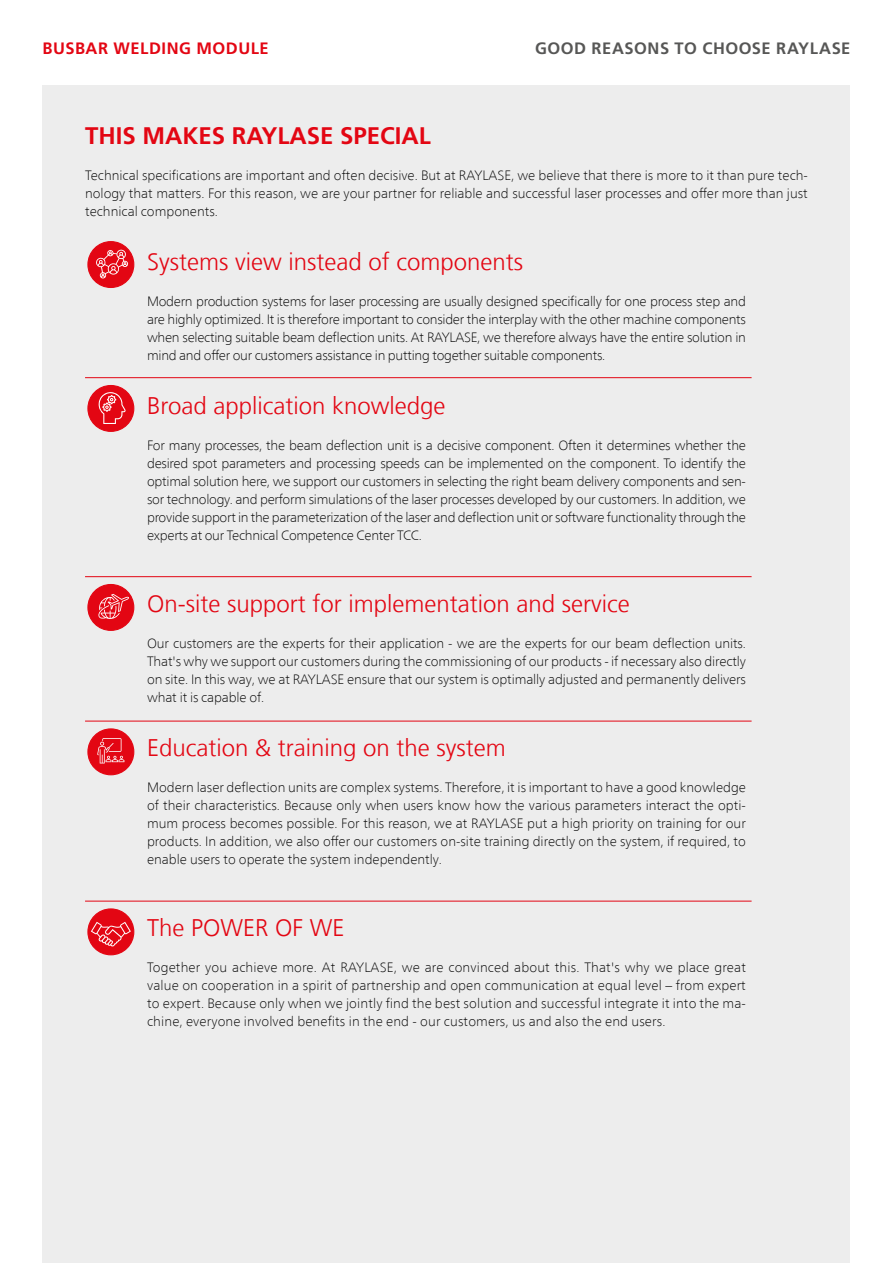
<style>
.page{position:relative;width:893px;height:1263px;background:#fff}
.page>*{position:absolute;margin:0;border:0;box-sizing:border-box;transform-origin:0 0}
.t1{font:300 24px "Frutiger LT Com";color:#e30613}
.t2{font:700 24px "Frutiger LT Com";color:#e30613}
.t3{font:700 16.5px "Frutiger LT Com";letter-spacing:.03em;color:#575756}
.t4{font:700 16.5px "Frutiger LT Com";letter-spacing:.03em;color:#e30613}
.t5{font:100 13.5px/18px "Frutiger Neue LT Com";letter-spacing:-.01em;color:#000;text-align:justify}
</style>
<div class="page">
<div style="left:43px;top:85px;width:807px;height:1178px;background:#ededed"></div>
<hr style="left:85px;top:377px;width:667px;height:1px;background:#e30613">
<hr style="left:85px;top:721px;width:667px;height:1px;background:#e30613">
<hr style="left:85px;top:901px;width:667px;height:1px;background:#e30613">
<hr style="left:85px;top:576px;width:667px;height:1px;background:#e30613">
<div style="left:88px;top:242px;width:46px;height:45px;background:#e30613;border-radius:50%"></div>
<div style="left:87px;top:241px;width:47px;height:47px;border:1px solid #e30613;border-radius:50%"></div>
<svg style="left:96px;top:249px;width:32px;height:29px"></svg>
<div style="left:88px;top:385px;width:46px;height:46px;background:#e30613;border-radius:50%"></div>
<div style="left:87px;top:385px;width:47px;height:47px;border:1px solid #e30613;border-radius:50%"></div>
<div style="left:88px;top:729px;width:46px;height:46px;background:#e30613;border-radius:50%"></div>
<div style="left:87px;top:728px;width:47px;height:47px;border:1px solid #e30613;border-radius:50%"></div>
<div style="left:88px;top:909px;width:46px;height:46px;background:#e30613;border-radius:50%"></div>
<div style="left:87px;top:908px;width:47px;height:47px;border:1px solid #e30613;border-radius:50%"></div>
<div style="left:88px;top:584px;width:46px;height:46px;background:#e30613;border-radius:50%"></div>
<div style="left:87px;top:584px;width:47px;height:47px;border:1px solid #e30613;border-radius:50%"></div>
<svg style="left:99px;top:392px;width:27px;height:32px"></svg>
<svg style="left:98px;top:594px;width:31px;height:25px"></svg>
<svg style="left:97px;top:738px;width:27px;height:25px"></svg>
<svg style="left:91px;top:922px;width:40px;height:24px"></svg>
<p class="t4" style="left:43px;top:39px;width:228px">BUSBAR WELDING MODULE</p>
<p class="t3" style="left:535px;top:39px;width:317px">GOOD REASONS TO CHOOSE RAYLASE</p>
<h1 class="t2" style="left:85px;top:122px;width:347px">THIS MAKES RAYLASE SPECIAL</h1>
<p class="t5" style="left:85px;top:166px;width:724px">Technical specifications are important and often decisive. But at RAYLASE, we believe that there is more to it than pure tech&shy;nology that matters. For this reason, we are your partner for reliable and successful laser processes and offer more than just technical components.</p>
<h1 class="t1" style="left:147px;top:248px;width:378px">Systems view instead of components</h1>
<p class="t5" style="left:147px;top:292px;width:600px">Modern production systems for laser processing are usually designed specifically for one process step and are highly optimized. It is therefore important to consider the interplay with the other machine components when selecting suitable beam deflection units. At RAYLASE, we therefore always have the entire solution in mind and offer our customers assistance in putting together suitable components.</p>
<h1 class="t1" style="left:147px;top:392px;width:300px">Broad application knowledge</h1>
<p class="t5" style="left:147px;top:436px;width:600px">For many processes, the beam deflection unit is a decisive component. Often it determines whether the desired spot parameters and processing speeds can be implemented on the component. To identify the optimal solution here, we support our customers in selecting the right beam delivery components and sen&shy;sor technology. and perform simulations of the laser processes developed by our customers. In addition, we provide support in the parameterization of the laser and deflection unit or software functionality through the experts at our Technical Competence Center TCC.</p>
<h1 class="t1" style="left:147px;top:590px;width:484px">On-site support for implementation and service</h1>
<p class="t5" style="left:147px;top:634px;width:600px">Our customers are the experts for their application - we are the experts for our beam deflection units.<br>That's why we support our customers during the commissioning of our products - if necessary also directly on site. In this way, we at RAYLASE ensure that our system is optimally adjusted and permanently delivers what it is capable of.</p>
<h1 class="t1" style="left:147px;top:734px;width:360px">Education &amp; training on the system</h1>
<p class="t5" style="left:147px;top:778px;width:600px">Modern laser deflection units are complex systems. Therefore, it is important to have a good knowledge of their characteristics. Because only when users know how the various parameters interact the opti&shy;mum process becomes possible. For this reason, we at RAYLASE put a high priority on training for our products. In addition, we also offer our customers on-site training directly on the system, if required, to enable users to operate the system independently.</p>
<h1 class="t1" style="left:147px;top:914px;width:199px">The POWER OF WE</h1>
<p class="t5" style="left:147px;top:958px;width:600px">Together you achieve more. At RAYLASE, we are convinced about this. That's why we place great value on cooperation in a spirit of partnership and open communication at equal level – from expert to expert. Because only when we jointly find the best solution and successful integrate it into the ma&shy;chine, everyone involved benefits in the end - our customers, us and also the end users.</p>
</div>
